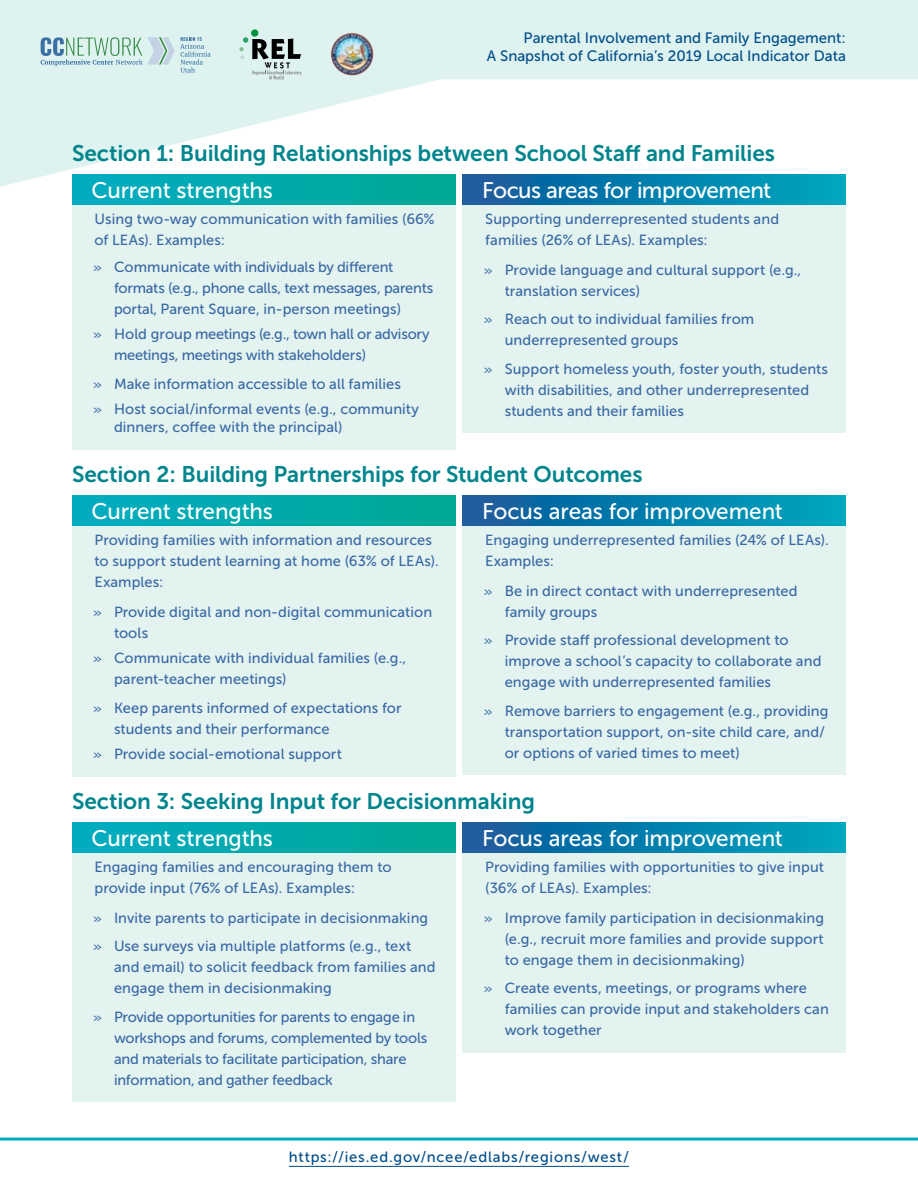
<style>
.page{position:relative;width:918px;height:1188px;background:#fff}
.page>*{position:absolute;margin:0;border:0;box-sizing:border-box;transform-origin:0 0}
.t1{font:22.5px "Museo Sans 700";letter-spacing:-.005em;color:#00858d}
.t2{font:22.5px "Museo Sans 500";letter-spacing:-.01em;color:#fff}
.t3{font:15px/18px "Museo Sans 500";color:#004d89;text-align:right}
.t4{font:14.85px "Museo Sans 500";letter-spacing:.055em;color:#004d89}
.t5{font:14.7px/21px "Museo Sans 500";letter-spacing:.005em;color:#3a68a5}
.t6{font:14.7px/21px "Museo Sans 500";letter-spacing:-.015em;color:#3a68a5}
.s1{font-family:"Raleway";font-weight:500}
</style>
<div class="page">
<hr style="left:289px;top:1166px;width:340px;height:1px;background:#004d89">
<hr style="left:0;top:1138px;width:918px;height:3px;background:#00abbf">
<svg style="left:0;top:0;width:918px;height:198px;fill:#def2f0"></svg>
<div style="left:251px;top:29px;width:7px;height:8px;background:#00943c;border-radius:50%"></div>
<svg style="left:239px;top:37px;width:63px;height:42px;background:#a5b4b2"></svg>
<img style="left:331px;top:33px;width:27px;height:42px">
<svg style="left:41px;top:38px;width:170px;height:35px;background:#c0dbdc"></svg>
<div style="left:72px;top:174px;width:383px;height:32px;background:linear-gradient(to right,#00abc3,#00a994)"></div>
<div style="left:72px;top:205px;width:383px;height:57px;background:#e3f3ef"></div>
<div style="left:72px;top:249px;width:383px;height:82px;background:#e3f3ef"></div>
<div style="left:72px;top:316px;width:383px;height:62px;background:#e3f3ef"></div>
<div style="left:72px;top:366px;width:383px;height:40px;background:#e3f3ef"></div>
<div style="left:72px;top:391px;width:383px;height:59px;background:#e3f3ef"></div>
<svg style="left:463px;top:174px;width:383px;height:31px;background:#057fac"></svg>
<div style="left:463px;top:205px;width:383px;height:57px;background:#e3f3ef"></div>
<div style="left:463px;top:252px;width:383px;height:61px;background:#e3f3ef"></div>
<div style="left:463px;top:301px;width:383px;height:62px;background:#e3f3ef"></div>
<div style="left:463px;top:351px;width:383px;height:82px;background:#e3f3ef"></div>
<div style="left:72px;top:495px;width:383px;height:31px;background:linear-gradient(to right,#00abc3,#00a994)"></div>
<div style="left:72px;top:526px;width:383px;height:78px;background:#e3f3ef"></div>
<div style="left:72px;top:594px;width:383px;height:61px;background:#e3f3ef"></div>
<div style="left:72px;top:640px;width:383px;height:62px;background:#e3f3ef"></div>
<div style="left:72px;top:690px;width:383px;height:61px;background:#e3f3ef"></div>
<div style="left:72px;top:736px;width:383px;height:41px;background:#e3f3ef"></div>
<svg style="left:463px;top:495px;width:383px;height:31px;background:#057fac"></svg>
<div style="left:463px;top:526px;width:383px;height:57px;background:#e3f3ef"></div>
<div style="left:463px;top:573px;width:383px;height:61px;background:#e3f3ef"></div>
<div style="left:463px;top:622px;width:383px;height:83px;background:#e3f3ef"></div>
<div style="left:463px;top:693px;width:383px;height:82px;background:#e3f3ef"></div>
<div style="left:72px;top:822px;width:383px;height:32px;background:linear-gradient(to right,#00abc3,#00a994)"></div>
<div style="left:72px;top:853px;width:383px;height:57px;background:#e3f3ef"></div>
<div style="left:72px;top:900px;width:383px;height:40px;background:#e3f3ef"></div>
<div style="left:72px;top:928px;width:383px;height:83px;background:#e3f3ef"></div>
<div style="left:72px;top:999px;width:383px;height:103px;background:#e3f3ef"></div>
<svg style="left:463px;top:822px;width:383px;height:31px;background:#057fac"></svg>
<div style="left:463px;top:853px;width:383px;height:57px;background:#e3f3ef"></div>
<div style="left:463px;top:900px;width:383px;height:82px;background:#e3f3ef"></div>
<div style="left:463px;top:970px;width:383px;height:83px;background:#e3f3ef"></div>
<p class="t3" style="left:487px;top:29px;width:361px">Parental Involvement and Family Engagement:<br>A Snapshot of California’s 2019 Local Indicator Data</p>
<h2 class="t1" style="left:72px;top:141px;width:704px">Section 1: Building Relationships between School Staff and Families</h2>
<p class="t2" style="left:92px;top:178px;width:183px">Current strengths</p>
<p class="t5" style="left:94px;top:208px;width:342px">Using two-way communication with families (66% of LEAs). Examples:</p>
<p class="t5" style="left:114px;top:256px;width:321px;text-indent:-21px"><span class="s1">»</span> Communicate with individuals by different formats (e.g., phone calls, text messages, parents portal, Parent Square, in-person meetings)</p>
<p class="t6" style="left:114px;top:324px;width:317px;text-indent:-21px"><span class="s1">»</span> Hold group meetings (e.g., town hall or advisory meetings, meetings with stakeholders)</p>
<p class="t5" style="left:93px;top:373px;width:310px"><span class="s1">»</span> Make information accessible to all families</p>
<p class="t5" style="left:114px;top:400px;width:306px;line-height:18px;text-indent:-21px"><span class="s1">»</span> Host social/informal events (e.g., community dinners, coffee with the principal)</p>
<p class="t2" style="left:482px;top:178px;width:291px">Focus areas for improvement</p>
<p class="t5" style="left:485px;top:208px;width:295px">Supporting underrepresented students and families (26% of LEAs). Examples:</p>
<p class="t5" style="left:505px;top:259px;width:298px;text-indent:-21px"><span class="s1">»</span> Provide language and cultural support (e.g., translation services)</p>
<p class="t5" style="left:505px;top:309px;width:251px;text-indent:-21px"><span class="s1">»</span> Reach out to individual families from underrepresented groups</p>
<p class="t5" style="left:505px;top:358px;width:325px;text-indent:-21px"><span class="s1">»</span> Support homeless youth, foster youth, students with disabilities, and other underrepresented students and their families</p>
<h2 class="t1" style="left:72px;top:462px;width:572px">Section 2: Building Partnerships for Student Outcomes</h2>
<p class="t2" style="left:92px;top:499px;width:183px">Current strengths</p>
<p class="t5" style="left:94px;top:529px;width:346px">Providing families with information and resources to support student learning at home (63% of LEAs).<br>Examples:</p>
<p class="t5" style="left:114px;top:601px;width:320px;text-indent:-21px"><span class="s1">»</span> Provide digital and non-digital communication tools</p>
<p class="t5" style="left:114px;top:648px;width:294px;text-indent:-21px"><span class="s1">»</span> Communicate with individual families (e.g., parent-teacher meetings)</p>
<p class="t5" style="left:114px;top:697px;width:289px;text-indent:-21px"><span class="s1">»</span> Keep parents informed of expectations for students and their performance</p>
<p class="t5" style="left:93px;top:744px;width:250px"><span class="s1">»</span> Provide social-emotional support</p>
<p class="t2" style="left:482px;top:499px;width:302px">Focus areas for improvement</p>
<p class="t5" style="left:485px;top:529px;width:345px">Engaging underrepresented families (24% of LEAs).<br>Examples:</p>
<p class="t5" style="left:505px;top:580px;width:294px;text-indent:-21px"><span class="s1">»</span> Be in direct contact with underrepresented family groups</p>
<p class="t5" style="left:505px;top:630px;width:318px;text-indent:-21px"><span class="s1">»</span> Provide staff professional development to improve a school’s capacity to collaborate and engage with underrepresented families</p>
<p class="t5" style="left:505px;top:700px;width:325px;text-indent:-21px"><span class="s1">»</span> Remove barriers to engagement (e.g., providing transportation support, on-site child care, and/ or options of varied times to meet)</p>
<h2 class="t1" style="left:72px;top:789px;width:465px">Section 3: Seeking Input for Decisionmaking</h2>
<p class="t2" style="left:92px;top:826px;width:183px">Current strengths</p>
<p class="t5" style="left:94px;top:856px;width:299px">Engaging families and encouraging them to provide input (76% of LEAs). Examples:</p>
<p class="t5" style="left:93px;top:907px;width:337px"><span class="s1">»</span> Invite parents to participate in decisionmaking</p>
<p class="t5" style="left:114px;top:936px;width:323px;text-indent:-21px"><span class="s1">»</span> Use surveys via multiple platforms (e.g., text and email) to solicit feedback from families and engage them in decisionmaking</p>
<p class="t6" style="left:114px;top:1006px;width:315px;text-indent:-21px"><span class="s1">»</span> Provide opportunities for parents to engage in workshops and forums, complemented by tools and materials to facilitate participation, share information, and gather feedback</p>
<p class="t2" style="left:482px;top:826px;width:302px">Focus areas for improvement</p>
<p class="t5" style="left:485px;top:856px;width:340px">Providing families with opportunities to give input (36% of LEAs). Examples:</p>
<p class="t5" style="left:505px;top:907px;width:321px;text-align:justify;text-indent:-21px"><span class="s1">»</span> Improve family participation in decisionmaking (e.g., recruit more families and provide support to engage them in decisionmaking)</p>
<p class="t5" style="left:505px;top:978px;width:326px;text-indent:-21px"><span class="s1">»</span> Create events, meetings, or programs where families can provide input and stakeholders can work together</p>
<p class="t4" style="left:289px;top:1149px;width:342px">https://ies.ed.gov/ncee/edlabs/regions/west/</p>
</div>
